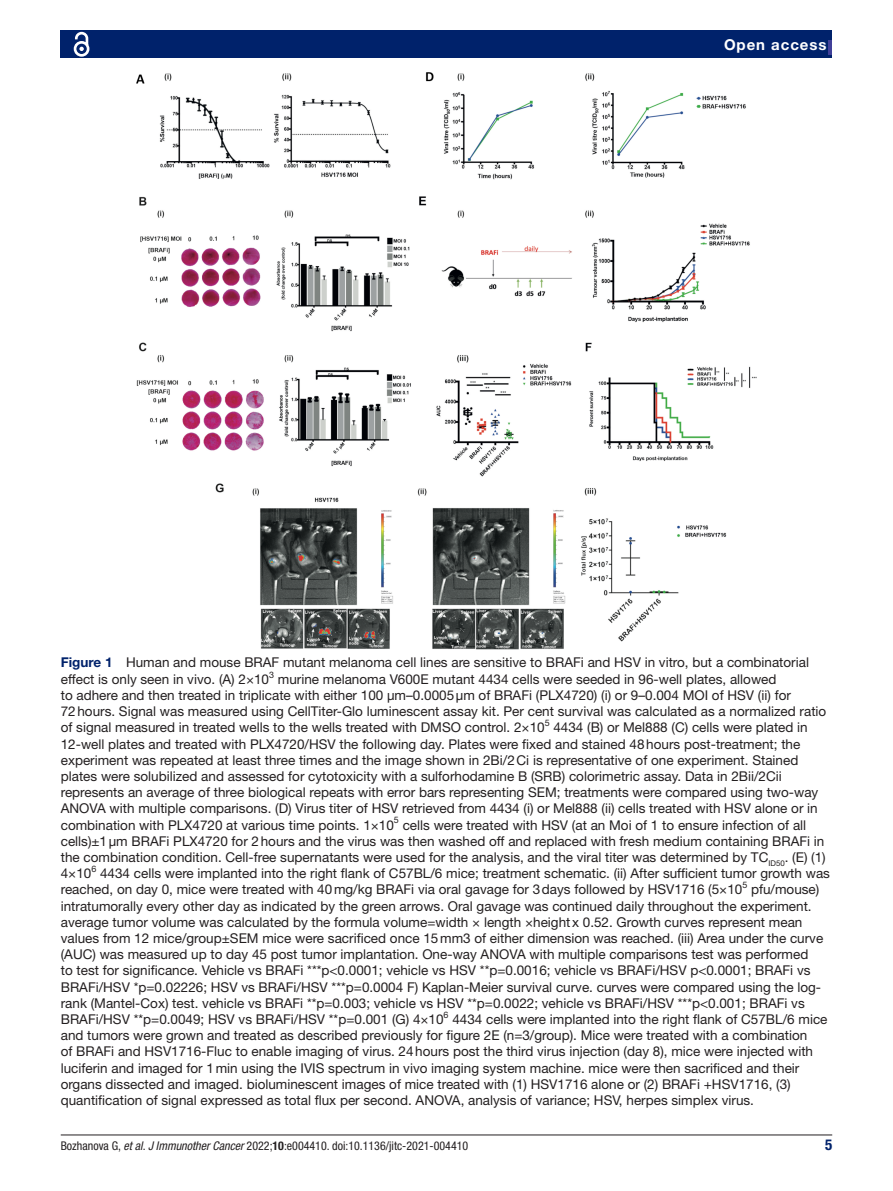
<style>
.page{position:relative;width:893px;height:1191px;background:#fff}
.page>*{position:absolute;margin:0;border:0;box-sizing:border-box;transform-origin:0 0}
.t1{font:700 15px "Helvetica Neue LT Std";letter-spacing:.065em;color:#fff}
.t2{font:700 condensed 15px "Helvetica Neue LT Std";color:#00226b}
.t3{font:13.5px/16.2px "Helvetica Neue LT Std";color:#231f20}
.t4{font:condensed 12px "Helvetica Neue LT Std";color:#231f20}
.t5{font:9px "Helvetica Neue LT Std";color:#231f20}
.s1{font-weight:700;color:#00226b}
.s2{font-style:italic}
.s3{font-weight:700}
</style>
<div class="page">
<hr style="left:61px;top:1134px;width:771px;height:1px;background:#231f20">
<div style="left:61px;top:31px;width:771px;height:27px;background:#00226b"></div>
<hr style="left:828px;top:40px;width:4px;height:15px;background:#414099">
<svg style="left:73px;top:31px;width:17px;height:26px"></svg>
<img style="left:137px;top:73px;width:619px;height:577px">
<p class="t1" style="left:724px;top:35px;width:104px">Open access</p>
<p class="t3" style="left:61px;top:654px;width:767px"><span class="s1">Figure 1</span> Human and mouse BRAF mutant melanoma cell lines are sensitive to BRAFi and HSV in vitro, but a combinatorial effect is only seen in vivo. (A) 2×10<sup>3</sup> murine melanoma V600E mutant 4434 cells were seeded in 96-well plates, allowed<br>to adhere and then treated in triplicate with either 100 µm–0.0005µm of BRAFi (PLX4720) (i) or 9–0.004 MOI of HSV (ii) for 72hours. Signal was measured using CellTiter-Glo luminescent assay kit. Per cent survival was calculated as a normalized ratio of signal measured in treated wells to the wells treated with DMSO control. 2×10<sup>5</sup> 4434 (B) or Mel888 (C) cells were plated in 12-well plates and treated with PLX4720/HSV the following day. Plates were fixed and stained 48hours post-treatment; the experiment was repeated at least three times and the image shown in 2Bi/2Ci is representative of one experiment. Stained plates were solubilized and assessed for cytotoxicity with a sulforhodamine B (SRB) colorimetric assay. Data in 2Bii/2Cii represents an average of three biological repeats with error bars representing SEM; treatments were compared using two-way ANOVA with multiple comparisons. (D) Virus titer of HSV retrieved from 4434 (i) or Mel888 (ii) cells treated with HSV alone or in combination with PLX4720 at various time points. 1×10<sup>5</sup> cells were treated with HSV (at an Moi of 1 to ensure infection of all cells)±1µm BRAFi PLX4720 for 2hours and the virus was then washed off and replaced with fresh medium containing BRAFi in the combination condition. Cell-free supernatants were used for the analysis, and the viral titer was determined by TC<sub>ID50</sub>. (E) (1)<br>4×10</p>
<p class="t5" style="left:91px;top:863px;width:6px">6</p>
<p class="t3" style="left:61px;top:865px;width:771px;text-indent:39px">4434 cells were implanted into the right flank of C57BL/6 mice; treatment schematic. (ii) After sufficient tumor growth was reached, on day 0, mice were treated with 40mg/kg BRAFi via oral gavage for 3days followed by HSV1716 (5×10</p>
<p class="t5" style="left:742px;top:879px;width:6px">5</p>
<p class="t3" style="left:61px;top:881px;width:768px;text-indent:690px">pfu/mouse) intratumorally every other day as indicated by the green arrows. Oral gavage was continued daily throughout the experiment. average tumor volume was calculated by the formula volume=width × length ×heightx 0.52. Growth curves represent mean values from 12 mice/group±SEM mice were sacrificed once 15mm3 of either dimension was reached. (iii) Area under the curve (AUC) was measured up to day 45 post tumor implantation. One-way ANOVA with multiple comparisons test was performed<br>to test for significance. Vehicle vs BRAFi ***p&lt;0.0001; vehicle vs HSV **p=0.0016; vehicle vs BRAFi/HSV p&lt;0.0001; BRAFi vs BRAFi/HSV *p=0.02226; HSV vs BRAFi/HSV ***p=0.0004 F) Kaplan-Meier survival curve. curves were compared using the log&shy;rank (Mantel-Cox) test. vehicle vs BRAFi **p=0.003; vehicle vs HSV **p=0.0022; vehicle vs BRAFi/HSV ***p&lt;0.001; BRAFi vs BRAFi/HSV **p=0.0049; HSV vs BRAFi/HSV **p=0.001 (G) 4×10<sup>6</sup> 4434 cells were implanted into the right flank of C57BL/6 mice and tumors were grown and treated as described previously for figure 2E (n=3/group). Mice were treated with a combination<br>of BRAFi and HSV1716-Fluc to enable imaging of virus. 24hours post the third virus injection (day 8), mice were injected with luciferin and imaged for 1min using the IVIS spectrum in vivo imaging system machine. mice were then sacrificed and their organs dissected and imaged. bioluminescent images of mice treated with (1) HSV1716 alone or (2) BRAFi +HSV1716, (3) quantification of signal expressed as total flux per second. ANOVA, analysis of variance; HSV, herpes simplex virus.</p>
<p class="t4" style="left:61px;top:1138px;width:409px">Bozhanova G, <span class="s2">et al</span>. <span class="s2">J Immunother Cancer</span> 2022;<span class="s3">10</span>:e004410. doi:10.1136/jitc-2021-004410</p>
<p class="t2" style="left:825px;top:1135px;width:9px">5</p>
</div>
